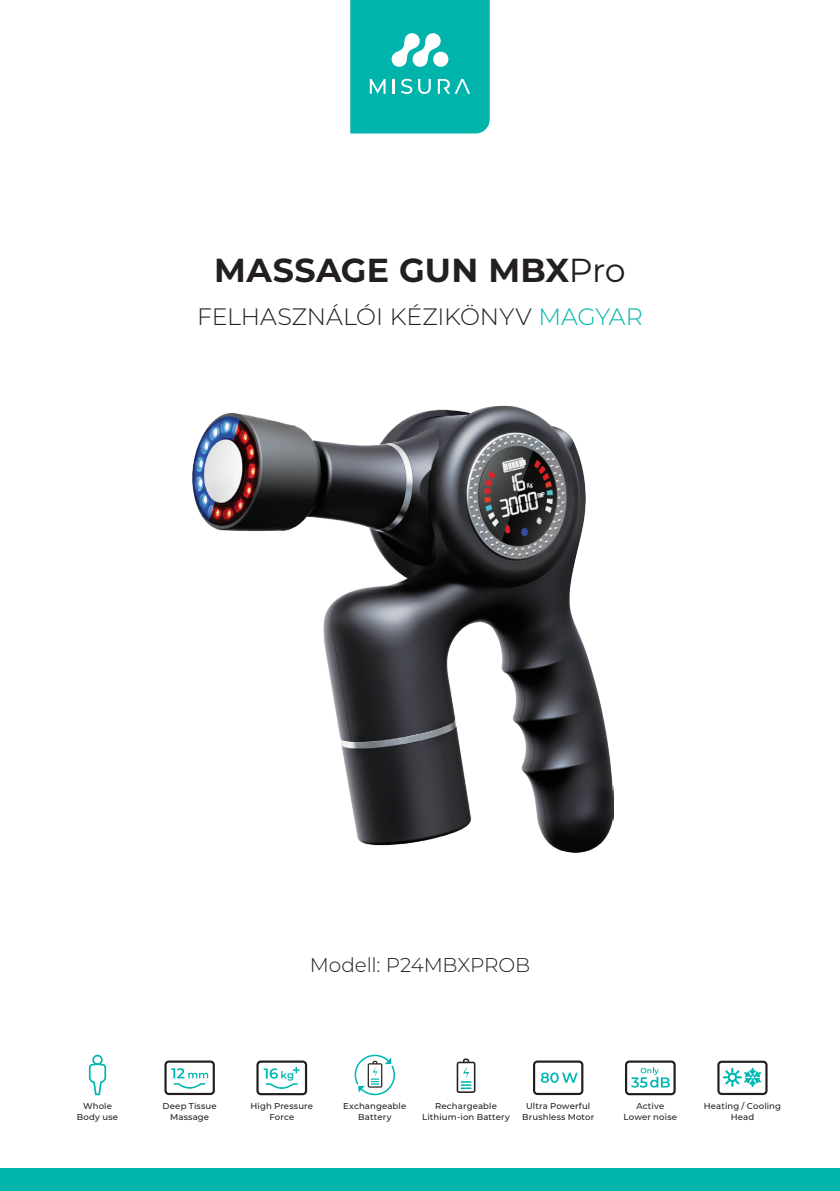
<style>
.page{position:relative;width:840px;height:1191px;background:#fff}
.page>*{position:absolute;margin:0;border:0;box-sizing:border-box;transform-origin:0 0}
.t1{font:700 33.2px "Montserrat";letter-spacing:.01em;color:#231f20}
.t2{font:300 23.8px "Montserrat";color:#231f20}
.t3{font:300 20px "Montserrat";letter-spacing:-.005em;color:#231f20}
.t4{font:500 8.6px/10.2px "Montserrat";letter-spacing:.015em;color:#231f20;text-align:center}
.s1{font-weight:400}
.s2{color:#00b4ac}
</style>
<div class="page">
<div style="left:0;top:1168px;width:839px;height:23px;background:#00b4ac"></div>
<svg style="left:350px;top:0;width:139px;height:133px;background:#15bab2"></svg>
<img style="left:193px;top:405px;width:420px;height:447px">
<svg style="left:89px;top:1054px;width:17px;height:41px"></svg>
<svg style="left:164px;top:1060px;width:51px;height:35px"></svg>
<svg style="left:256px;top:1060px;width:51px;height:35px"></svg>
<svg style="left:354px;top:1054px;width:41px;height:41px"></svg>
<svg style="left:456px;top:1058px;width:19px;height:35px"></svg>
<svg style="left:533px;top:1060px;width:50px;height:35px"></svg>
<svg style="left:717px;top:1060px;width:50px;height:35px"></svg>
<svg style="left:625px;top:1060px;width:50px;height:35px"></svg>
<p class="t1" style="left:214px;top:246px;width:412px">MASSAGE GUN MBX<span class="s1">Pro</span></p>
<p class="t2" style="left:197px;top:301px;width:447px">FELHASZNÁLÓI KÉZIKÖNYV <span class="s2">MAGYAR</span></p>
<p class="t3" style="left:309px;top:951px;width:222px">Modell: P24MBXPROB</p>
<p class="t4" style="left:83px;top:1100px;width:30px">Whole</p>
<p class="t4" style="left:77px;top:1111px;width:43px">Body use</p>
<p class="t4" style="left:162px;top:1100px;width:56px">Deep Tissue<br>Massage</p>
<p class="t4" style="left:343px;top:1100px;width:65px">Exchangeable</p>
<p class="t4" style="left:250px;top:1100px;width:64px">High Pressure<br>Force</p>
<p class="t4" style="left:358px;top:1111px;width:35px">Battery</p>
<p class="t4" style="left:623px;top:1111px;width:55px">Lower noise</p>
<p class="t4" style="left:703px;top:1100px;width:79px">Heating / Cooling<br>Head</p>
<p class="t4" style="left:435px;top:1100px;width:63px">Rechargeable</p>
<p class="t4" style="left:422px;top:1111px;width:89px">Lithium-ion Battery</p>
<p class="t4" style="left:522px;top:1100px;width:74px">Ultra Powerful<br>Brushless Motor</p>
<p class="t4" style="left:636px;top:1100px;width:29px">Active</p>
</div>
